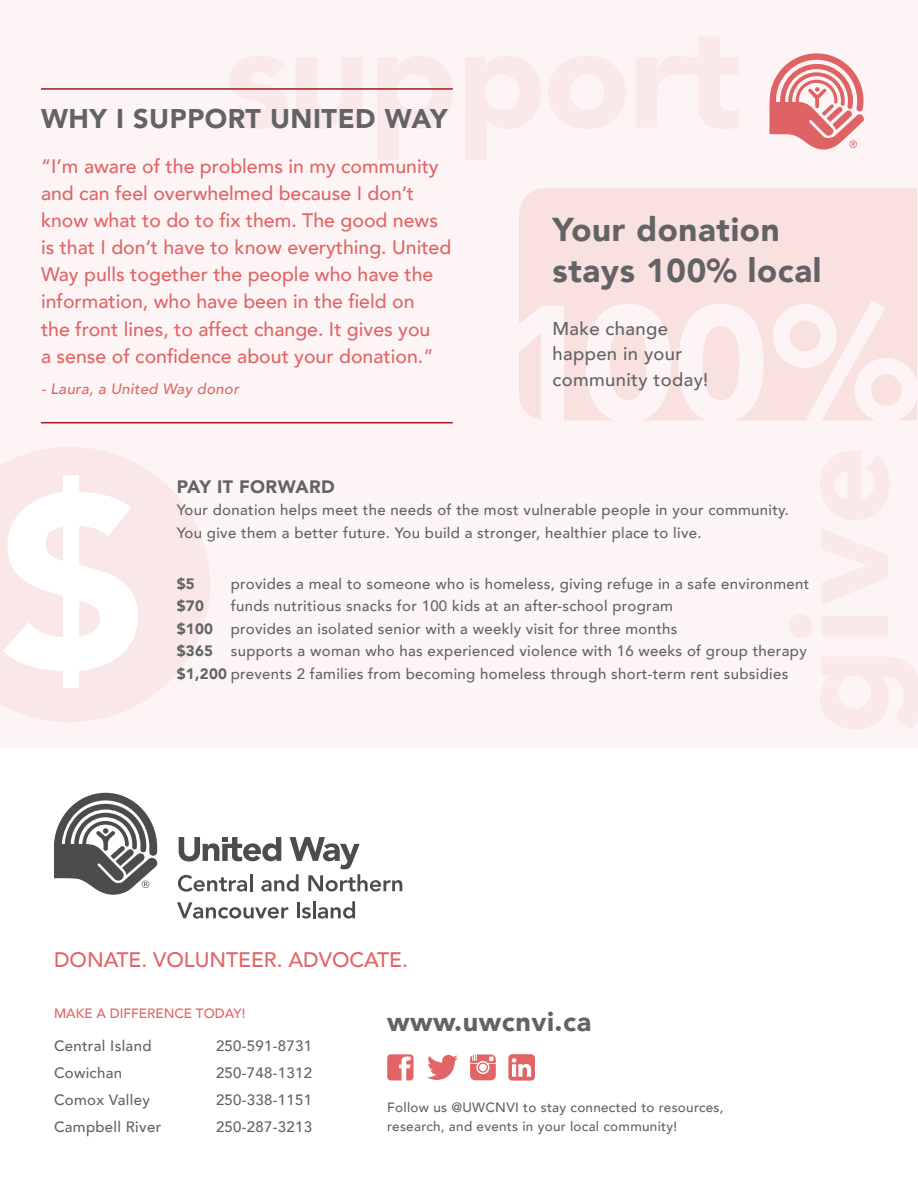
<style>
.page{position:relative;width:918px;height:1188px;background:#fff}
.page>*{position:absolute;margin:0;border:0;box-sizing:border-box;transform-origin:0 0}
.t1{font:900 33px/41.2px "Avenir";letter-spacing:.02em;color:#636366}
.t2{font:900 27px "Avenir";letter-spacing:.02em;color:#636366}
.t3{font:500 21px "Avenir";color:#e16566}
.t4{font:500 19.5px/27px "Avenir";color:#e16566}
.t5{font:500 18.45px/25.5px "Avenir";letter-spacing:.02em;color:#636366}
.t6{font:900 18px "Avenir";letter-spacing:.02em;color:#636366}
.t7{font:500 15px/22.5px "Avenir";letter-spacing:.02em;color:#636366}
.t8{font:italic 500 15px "Avenir";letter-spacing:.02em;color:#e16566}
.t9{font:900 15px "Avenir";color:#636366}
.t10{font:500 13.5px/19.5px "Avenir";letter-spacing:.02em;color:#636366}
.t11{font:500 13.5px "Avenir";color:#e16566}
.s1{font-weight:900}
</style>
<div class="page">
<div style="left:0;top:0;width:918px;height:748px;background:#fdf5f5"></div>
<svg style="left:789px;top:451px;width:129px;height:278px"></svg>
<svg style="left:0;top:447px;width:210px;height:275px;fill:#fae7e8"></svg>
<hr style="left:41px;top:88px;width:412px;height:2px;background:#a01c1f">
<hr style="left:41px;top:422px;width:412px;height:1px;background:#a01c1f">
<div style="left:519px;top:188px;width:398px;height:113px;background:#f9e1e0"></div>
<svg style="left:519px;top:301px;width:398px;height:119px;fill:#f9e1e0"></svg>
<svg style="left:3px;top:475px;width:135px;height:213px"></svg>
<svg style="left:770px;top:53px;width:94px;height:97px"></svg>
<svg style="left:387px;top:1054px;width:27px;height:26px"></svg>
<svg style="left:427px;top:1055px;width:31px;height:25px"></svg>
<svg style="left:470px;top:1054px;width:26px;height:26px"></svg>
<svg style="left:508px;top:1054px;width:27px;height:27px"></svg>
<svg style="left:54px;top:793px;width:103px;height:102px"></svg>
<svg style="left:177px;top:902px;width:111px;height:17px"></svg>
<hr style="left:297px;top:902px;width:3px;height:16px;background:#4b4c4d">
<svg style="left:302px;top:907px;width:9px;height:12px"></svg>
<hr style="left:313px;top:901px;width:3px;height:17px;background:#4b4c4d">
<svg style="left:318px;top:901px;width:37px;height:18px"></svg>
<svg style="left:178px;top:837px;width:224px;height:55px"></svg>
<h2 class="t2" style="left:41px;top:96px;width:408px">WHY I SUPPORT UNITED WAY</h2>
<p class="t4" style="left:41px;top:152px;width:412px">“I’m aware of the problems in my community and can feel overwhelmed because I don’t know what to do to fix them. The good news is that I don’t have to know everything. United Way pulls together the people who have the information, who have been in the field on<br>the front lines, to affect change. It gives you<br>a sense of confidence about your donation.”</p>
<p class="t8" style="left:41px;top:380px;width:200px">- Laura, a United Way donor</p>
<h1 class="t1" style="left:553px;top:208px;width:270px">Your donation stays 100% local</h1>
<p class="t5" style="left:553px;top:314px;width:157px">Make change happen in your community today!</p>
<p class="t6" style="left:177px;top:471px;width:160px">PAY IT FORWARD</p>
<p class="t7" style="left:177px;top:498px;width:614px">Your donation helps meet the needs of the most vulnerable people in your community.<br>You give them a better future. You build a stronger, healthier place to live.</p>
<p class="t9" style="left:177px;top:571px;width:20px">$5</p>
<p class="t7" style="left:231px;top:571px;width:580px">provides a meal to someone who is homeless, giving refuge in a safe environment</p>
<p class="t9" style="left:177px;top:593px;width:29px">$70</p>
<p class="t7" style="left:177px;top:594px;width:632px;text-indent:54px">funds nutritious snacks for 100 kids at an after-school program<br><span class="s1">$100</span> provides an isolated senior with a weekly visit for three months<br><span class="s1">$365</span> supports a woman who has experienced violence with 16 weeks of group therapy <span class="s1">$1,200</span> prevents 2 families from becoming homeless through short-term rent subsidies</p>
<h3 class="t3" style="left:54px;top:941px;width:355px">DONATE. VOLUNTEER. ADVOCATE.</h3>
<p class="t11" style="left:54px;top:1001px;width:193px">MAKE A DIFFERENCE TODAY!</p>
<p class="t7" style="left:54px;top:1034px;width:99px">Central Island</p>
<p class="t7" style="left:216px;top:1034px;width:98px">250-591-8731</p>
<p class="t7" style="left:54px;top:1061px;width:70px">Cowichan</p>
<p class="t7" style="left:216px;top:1061px;width:98px">250-748-1312</p>
<p class="t7" style="left:54px;top:1088px;width:97px">Comox Valley</p>
<p class="t7" style="left:216px;top:1088px;width:98px">250-338-1151</p>
<p class="t7" style="left:54px;top:1115px;width:109px">Campbell River</p>
<p class="t7" style="left:216px;top:1115px;width:98px">250-287-3213</p>
<h2 class="t2" style="left:387px;top:999px;width:205px">www.uwcnvi.ca</h2>
<p class="t10" style="left:387px;top:1097px;width:338px">Follow us @UWCNVI to stay connected to resources, research, and events in your local community!</p>
</div>
